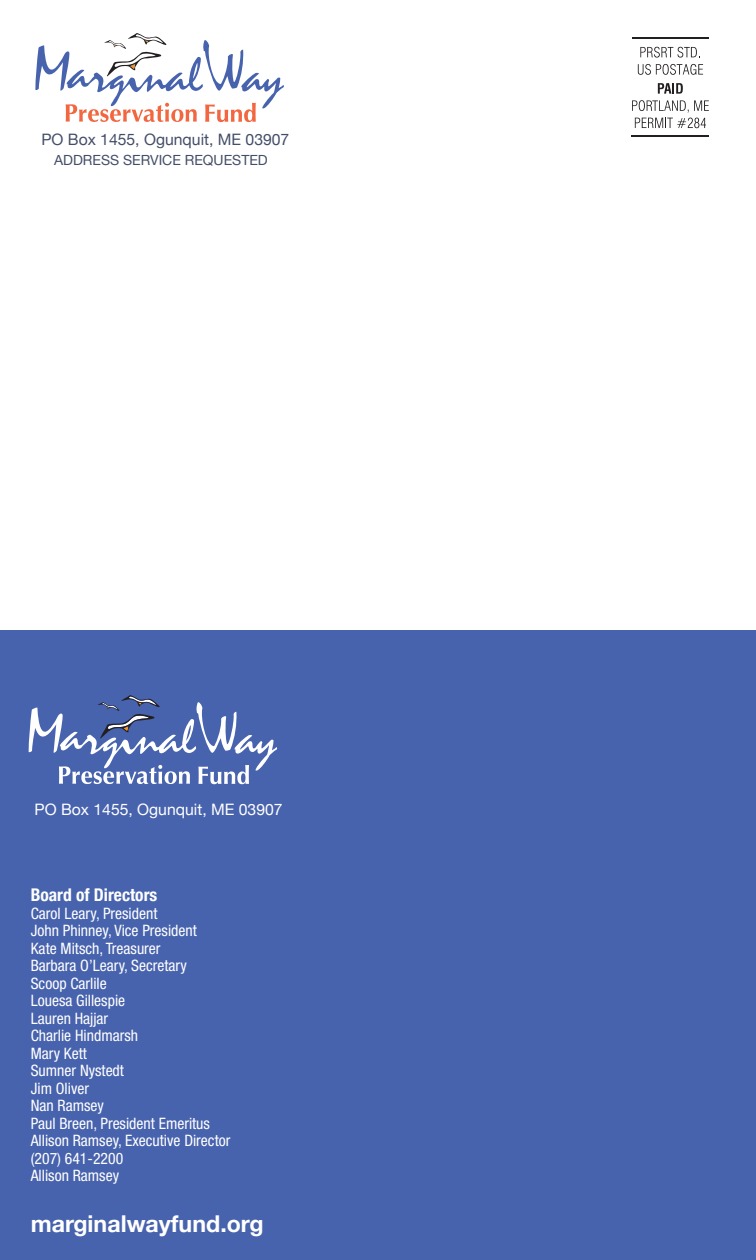
<style>
.page{position:relative;width:756px;height:1260px;background:#fff}
.page>*{position:absolute;margin:0;border:0;box-sizing:border-box;transform-origin:0 0}
.t1{font:700 23.28px "Helvetica Neue";color:#fff}
.t2{font:700 condensed 17.5px "Helvetica Neue";color:#fff}
.t3{font:condensed 15.75px/17.5px "Helvetica Neue";color:#fff}
.t4{font:15.75px "Helvetica Neue";color:#fff}
.t5{font:15.75px "Helvetica Neue";color:#444e69}
.t6{font:14px "Helvetica Neue";color:#444e69}
</style>
<div class="page">
<div style="left:0;top:630px;width:756px;height:630px;background:#4863ae"></div>
<svg style="left:29px;top:695px;width:248px;height:89px"></svg>
<svg style="left:35px;top:33px;width:249px;height:89px"></svg>
<svg style="left:640px;top:47px;width:60px;height:11px"></svg>
<svg style="left:638px;top:64px;width:65px;height:11px"></svg>
<svg style="left:658px;top:83px;width:25px;height:11px"></svg>
<svg style="left:632px;top:100px;width:77px;height:28px"></svg>
<hr style="left:632px;top:136px;width:77px;height:1px;background:#231f20">
<hr style="left:632px;top:37px;width:77px;height:2px;background:#231f20">
<p class="t5" style="left:41px;top:130px;width:250px">PO Box 1455, Ogunquit, ME 03907</p>
<p class="t6" style="left:54px;top:151px;width:215px">ADDRESS SERVICE REQUESTED</p>
<p class="t4" style="left:35px;top:800px;width:250px">PO Box 1455, Ogunquit, ME 03907</p>
<p class="t2" style="left:31px;top:885px;width:128px">Board of Directors</p>
<p class="t3" style="left:31px;top:904px;width:201px">Carol Leary, President<br>John Phinney, Vice President<br>Kate Mitsch, Treasurer<br>Barbara O’Leary, Secretary<br>Scoop Carlile<br>Louesa Gillespie<br>Lauren Hajjar<br>Charlie Hindmarsh<br>Mary Kett<br>Sumner Nystedt<br>Jim Oliver<br>Nan Ramsey<br>Paul Breen, President Emeritus<br>Allison Ramsey, Executive Director (207) 641-2200<br>Allison Ramsey</p>
<h1 class="t1" style="left:31px;top:1210px;width:234px">marginalwayfund.org</h1>
</div>
